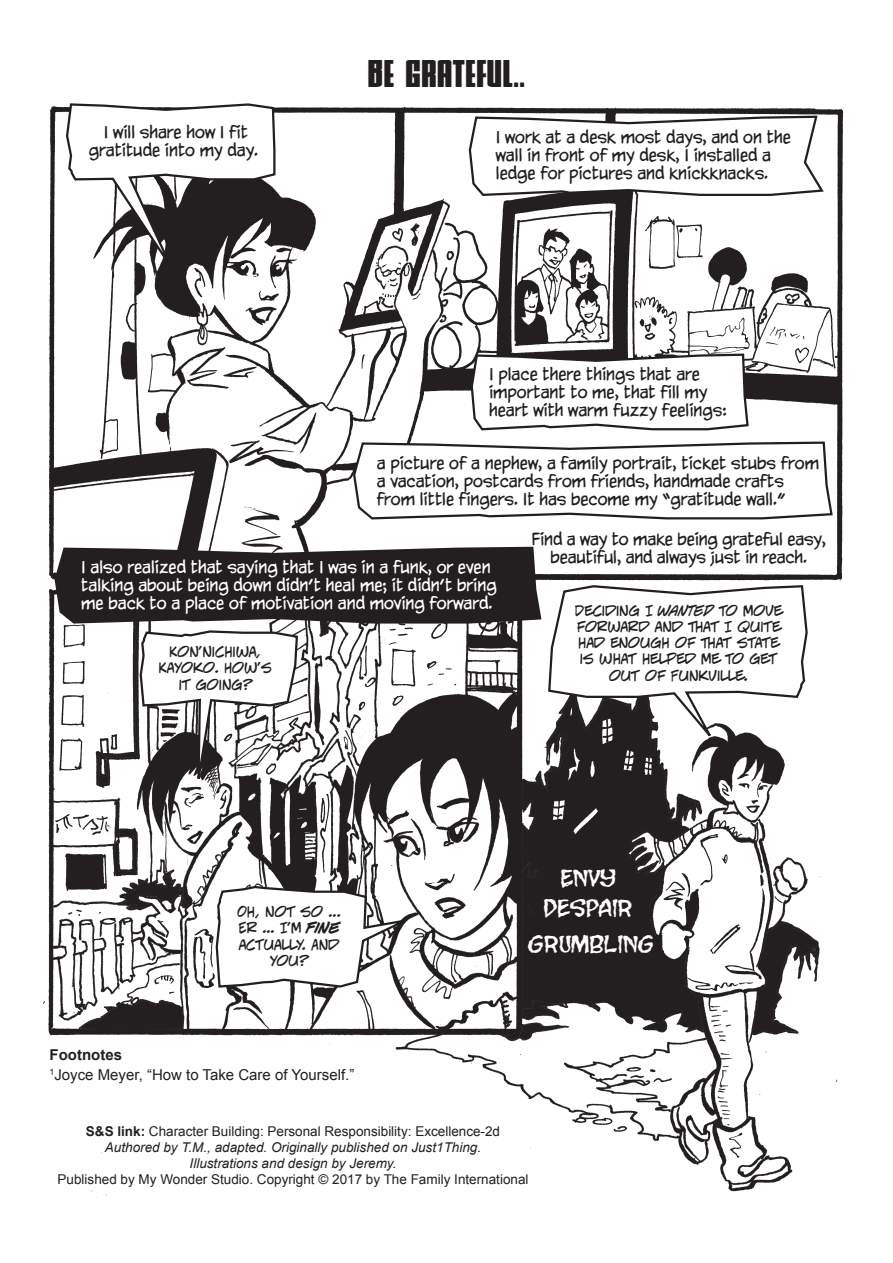
<style>
.page{position:relative;width:893px;height:1263px;background:#fff}
.page>*{position:absolute;margin:0;border:0;box-sizing:border-box;transform-origin:0 0}
.GN_style{font:36px "Komikahuna";color:#231f20}
.speech{font:21px "CC Grimly Fiendish";color:#fff}
.t1{font:15px/18px "CC Yada Yada Yada Int";color:#231f20}
.t2{font:15px/18px "CC Yada Yada Yada Int";color:#fff}
.No_Spacing{font:15px "Arial";color:#231f20}
.No_Spacing-2{font:700 15px "Arial";color:#231f20}
.t3{font:13.5px "Arial";color:#231f20}
.Comix_Speech{font:13.5px/16.2px "CC Jeff Campbell";color:#231f20;text-align:center}
.t4{font:italic 13.5px "Arial";color:#231f20}
.speech-2{font:13.5px/16.2px "CC Jeff Campbell";color:#231f20;text-align:center}
.s1{font-style:italic}
.s2{font-weight:700;font-style:italic}
.s3{font-weight:700}
</style>
<div class="page">
<img style="left:44px;top:106px;width:800px;height:1092px">
<svg style="left:65px;top:103px;width:212px;height:189px"></svg>
<svg style="left:352px;top:440px;width:482px;height:81px"></svg>
<svg style="left:470px;top:352px;width:280px;height:80px"></svg>
<svg style="left:53px;top:546px;width:756px;height:264px"></svg>
<svg style="left:215px;top:885px;width:205px;height:104px"></svg>
<svg style="left:468px;top:114px;width:358px;height:84px"></svg>
<p class="t1" style="left:89px;top:125px;width:171px;text-align:center">I will share how I fit gratitude into my day.</p>
<p class="GN_style" style="left:368px;top:49px;width:159px">BE GRATEFUL..</p>
<p class="t1" style="left:496px;top:130px;width:297px">I work at a desk most days, and on the wall in front of my desk, I installed a ledge for pictures and knickknacks.</p>
<p class="t1" style="left:489px;top:366px;width:239px">I place there things that are important to me, that fill my heart with warm fuzzy feelings:</p>
<p class="t1" style="left:377px;top:455px;width:444px">a picture of a nephew, a family portrait, ticket stubs from a vacation, postcards from friends, handmade crafts from little fingers. It has become my “gratitude wall.”</p>
<p class="t2" style="left:81px;top:560px;width:417px">I also realized that saying that I was in a funk, or even talking about being down didn’t heal me; it didn’t bring me back to a place of motivation and moving forward.</p>
<p class="speech-2" style="left:159px;top:644px;width:114px">KON’NICHIWA,<br>KAYOKO. HOW’S<br>IT GOING?</p>
<p class="t1" style="left:532px;top:531px;width:296px;text-align:center">Find a way to make being grateful easy, beautiful, and always just in reach.</p>
<p class="Comix_Speech" style="left:575px;top:603px;width:209px">DECIDING I <span class="s1">WANTED</span> TO MOVE<br>FORWARD AND THAT I QUITE<br>HAD ENOUGH OF THAT STATE<br>IS WHAT HELPED ME TO GET<br>OUT OF FUNKVILLE.</p>
<p class="speech-2" style="left:237px;top:904px;width:105px">OH, NOT SO ...<br>ER ... I’M <span class="s2">fine<br></span>ACTUALLY. AND<br>YOU?</p>
<p class="No_Spacing-2" style="left:50px;top:1044px;width:74px">Footnotes</p>
<p class="No_Spacing" style="left:50px;top:1064px;width:306px"><sup>1</sup>Joyce Meyer, “How to Take Care of Yourself.”</p>
<p class="speech" style="left:560px;top:868px;width:57px">ENVY</p>
<p class="speech" style="left:544px;top:898px;width:90px">DESPAIR</p>
<p class="speech" style="left:529px;top:934px;width:127px">GRUMBLING</p>
<p class="t3" style="left:86px;top:1121px;width:416px"><span class="s3">S&amp;S link:</span> Character Building: Personal Responsibility: Excellence-2d</p>
<p class="t4" style="left:105px;top:1138px;width:378px">Authored by T.M., adapted. Originally published on Just1Thing.</p>
<p class="t4" style="left:190px;top:1154px;width:208px">Illustrations and design by Jeremy.</p>
<p class="t3" style="left:58px;top:1170px;width:472px">Published by My Wonder Studio. Copyright © 2017 by The Family International</p>
</div>
